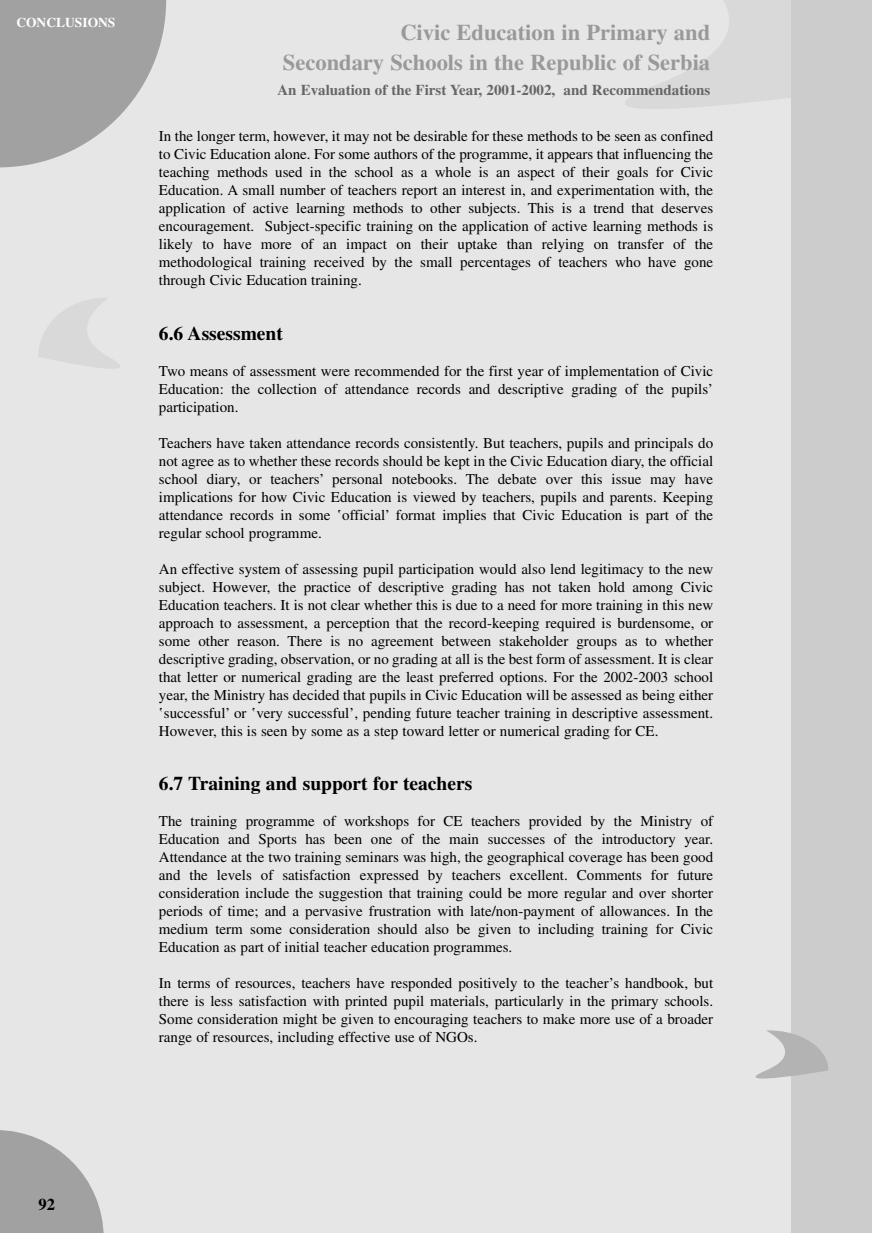
<style>
.page{position:relative;width:872px;height:1233px;background:#fff}
.page>*{position:absolute;margin:0;border:0;box-sizing:border-box;transform-origin:0 0}
.t1{font:22.5px/30px "Times Bold Mk";color:#999;text-align:right}
.t2{font:19.5px "Times Bold Mk";color:#000}
.t3{font:16.5px "Times Bold Mk";color:#000}
.t4{font:15px/18px "Times Roman Mk";color:#000;text-align:justify}
.t5{font:15px "Times Bold Mk";color:#666}
.t6{font:13.5px "Times Bold Mk";color:#fff}
.s1{font-family:"Times Roman Mk 2"}
</style>
<div class="page">
<div style="left:1px;top:0;width:871px;height:1232px;background:#e6e6e6"></div>
<svg style="left:625px;top:0;width:166px;height:109px;fill:#d9d9d9"></svg>
<div style="left:791px;top:0;width:81px;height:1232px;background:#ccc"></div>
<svg style="left:755px;top:1030px;width:73px;height:49px"></svg>
<svg style="left:1px;top:0;width:165px;height:167px"></svg>
<svg style="left:1px;top:1130px;width:103px;height:102px"></svg>
<svg style="left:39px;top:298px;width:81px;height:71px"></svg>
<p class="t6" style="left:16px;top:18px;width:100px">CONCLUSIONS</p>
<h1 class="t1" style="left:283px;top:19px;width:429px">Civic Education in Primary and<br>Secondary Schools in the Republic of Serbia</h1>
<p class="t5" style="left:277px;top:85px;width:434px">An Evaluation of the First Year, 2001-2002, and Recommendations</p>
<p class="t4" style="left:159px;top:129px;width:555px">In the longer term, however, it may not be desirable for these methods to be seen as confined to Civic Education alone. For some authors of the programme, it appears that influencing the teaching methods used in the school as a whole is an aspect of their goals for Civic Education. A small number of teachers report an interest in, and experimentation with, the application of active learning methods to other subjects. This is a trend that deserves encouragement. Subject-specific training on the application of active learning methods is likely to have more of an impact on their uptake than relying on transfer of the methodological training received by the small percentages of teachers who have gone through Civic Education training.</p>
<h2 class="t2" style="left:159px;top:327px;width:125px">6.6 Assessment</h2>
<p class="t4" style="left:159px;top:363px;width:556px">Two means of assessment were recommended for the first year of implementation of Civic Education: the collection of attendance records and descriptive grading of the pupils’ participation.</p>
<p class="t4" style="left:159px;top:435px;width:556px">Teachers have taken attendance records consistently. But teachers, pupils and principals do not agree as to whether these records should be kept in the Civic Education diary, the official school diary, or teachers’ personal notebooks. The debate over this issue may have implications for how Civic Education is viewed by teachers, pupils and parents. Keeping attendance records in some <span class="s1">‘</span>official’ format implies that Civic Education is part of the regular school programme.</p>
<p class="t4" style="left:159px;top:561px;width:556px">An effective system of assessing pupil participation would also lend legitimacy to the new subject. However, the practice of descriptive grading has not taken hold among Civic Education teachers. It is not clear whether this is due to a need for more training in this new approach to assessment, a perception that the record-keeping required is burdensome, or some other reason. There is no agreement between stakeholder groups as to whether descriptive grading, observation, or no grading at all is the best form of assessment. It is clear that letter or numerical grading are the least preferred options. For the 2002-2003 school year, the Ministry has decided that pupils in Civic Education will be assessed as being either <span class="s1">‘</span>successful’ or <span class="s1">‘</span>very successful’, pending future teacher training in descriptive assessment.<br>However, this is seen by some as a step toward letter or numerical grading for CE.</p>
<h2 class="t2" style="left:159px;top:777px;width:315px">6.7 Training and support for teachers</h2>
<p class="t4" style="left:159px;top:814px;width:555px">The training programme of workshops for CE teachers provided by the Ministry of Education and Sports has been one of the main successes of the introductory year.<br>Attendance at the two training seminars was high, the geographical coverage has been good and the levels of satisfaction expressed by teachers excellent. Comments for future consideration include the suggestion that training could be more regular and over shorter periods of time; and a pervasive frustration with late/non-payment of allowances. In the medium term some consideration should also be given to including training for Civic Education as part of initial teacher education programmes.</p>
<p class="t4" style="left:159px;top:976px;width:556px">In terms of resources, teachers have responded positively to the teacher’s handbook, but there is less satisfaction with printed pupil materials, particularly in the primary schools.<br>Some consideration might be given to encouraging teachers to make more use of a broader range of resources, including effective use of NGOs.</p>
<p class="t3" style="left:39px;top:1199px;width:18px">92</p>
</div>
